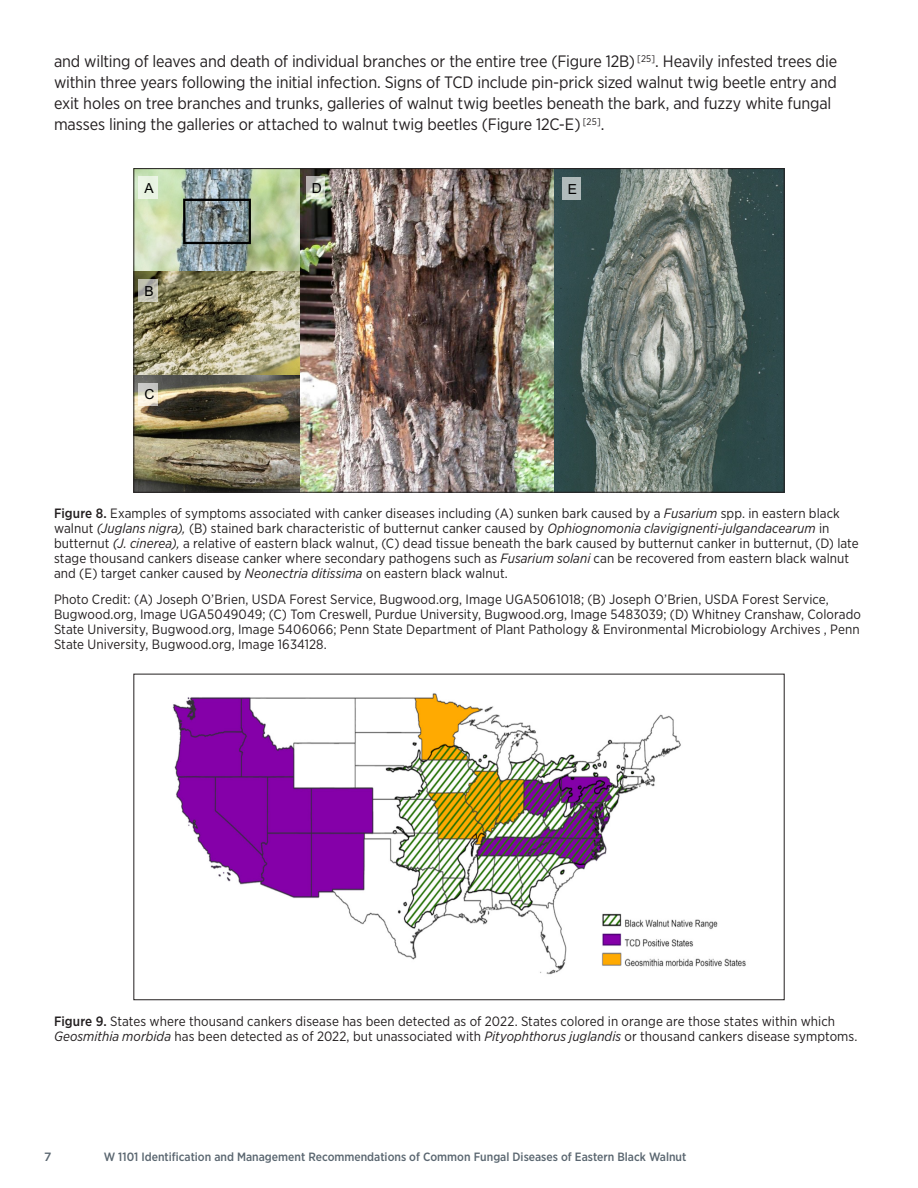
<style>
.page{position:relative;width:918px;height:1188px;background:#fff}
.page>*{position:absolute;margin:0;border:0;box-sizing:border-box;transform-origin:0 0}
.Body_Text{font:16.5px/21px "Gotham Narrow";letter-spacing:-.01em;color:#231f20}
.t1{font:13.8px "Arial";color:#000}
.Subheads_2{font:13.5px/15px "Gotham Narrow";letter-spacing:.005em;color:#231f20}
.t2{font:500 12px "Gotham Narrow";color:#5a6670}
.t3{font:500 12px "Gotham";color:#5a6670}
.s1{font-weight:500}
.s2{font-style:italic}
</style>
<div class="page">
<img style="left:135px;top:170px;width:648px;height:321px">
<div style="left:138px;top:176px;width:20px;height:23px;background:#e9f3e3"></div>
<div style="left:183px;top:199px;width:68px;height:45px;border:2px solid #000"></div>
<div style="left:138px;top:280px;width:20px;height:22px;background:#fff;opacity:.62"></div>
<div style="left:138px;top:383px;width:20px;height:22px;background:#fff;opacity:.62"></div>
<div style="left:306px;top:176px;width:19px;height:23px;background:#fff;opacity:.62"></div>
<div style="left:562px;top:177px;width:19px;height:22px;background:#b0baba"></div>
<img style="left:173px;top:693px;width:573px;height:282px">
<p class="Body_Text" style="left:54px;top:51px;width:785px">and wilting of leaves and death of individual branches or the entire tree (Figure 12B) <sup>[25]</sup>. Heavily infested trees die within three years following the initial infection. Signs of TCD include pin-prick sized walnut twig beetle entry and exit holes on tree branches and trunks, galleries of walnut twig beetles beneath the bark, and fuzzy white fungal masses lining the galleries or attached to walnut twig beetles (Figure 12C-E) <sup>[25]</sup>.</p>
<p class="t1" style="left:144px;top:178px;width:11px">A</p>
<p class="t1" style="left:144px;top:281px;width:11px">B</p>
<p class="t1" style="left:144px;top:385px;width:12px">C</p>
<p class="t1" style="left:312px;top:178px;width:12px">D</p>
<p class="t1" style="left:568px;top:180px;width:11px">E</p>
<p class="Subheads_2" style="left:54px;top:505px;width:806px"><span class="s1">Figure 8.</span> Examples of symptoms associated with canker diseases including (A) sunken bark caused by a <span class="s2">Fusarium</span> spp. in eastern black walnut <span class="s2">(Juglans nigra),</span> (B) stained bark characteristic of butternut canker caused by <span class="s2">Ophiognomonia clavigignenti-julgandacearum</span> in butternut <span class="s2">(J. cinerea),</span> a relative of eastern black walnut, (C) dead tissue beneath the bark caused by butternut canker in butternut, (D) late stage thousand cankers disease canker where secondary pathogens such as <span class="s2">Fusarium solani</span> can be recovered from eastern black walnut and (E) target canker caused by <span class="s2">Neonectria ditissima</span> on eastern black walnut.</p>
<p class="Subheads_2" style="left:54px;top:591px;width:809px">Photo Credit: (A) Joseph O’Brien, USDA Forest Service, Bugwood.org, Image UGA5061018; (B) Joseph O’Brien, USDA Forest Service, Bugwood.org, Image UGA5049049; (C) Tom Creswell, Purdue University, Bugwood.org, Image 5483039; (D) Whitney Cranshaw, Colorado State University, Bugwood.org, Image 5406066; Penn State Department of Plant Pathology &amp; Environmental Microbiology Archives , Penn State University, Bugwood.org, Image 1634128.</p>
<p class="Subheads_2" style="left:54px;top:1014px;width:805px"><span class="s1">Figure 9.</span> States where thousand cankers disease has been detected as of 2022. States colored in orange are those states within which<br><span class="s2">Geosmithia morbida</span> has been detected as of 2022, but unassociated with <span class="s2">Pityophthorus juglandis</span> or thousand cankers disease symptoms.</p>
<p class="t3" style="left:44px;top:1149px;width:9px">7</p>
<p class="t2" style="left:104px;top:1149px;width:584px">W 1101 Identification and Management Recommendations of Common Fungal Diseases of Eastern Black Walnut</p>
</div>
